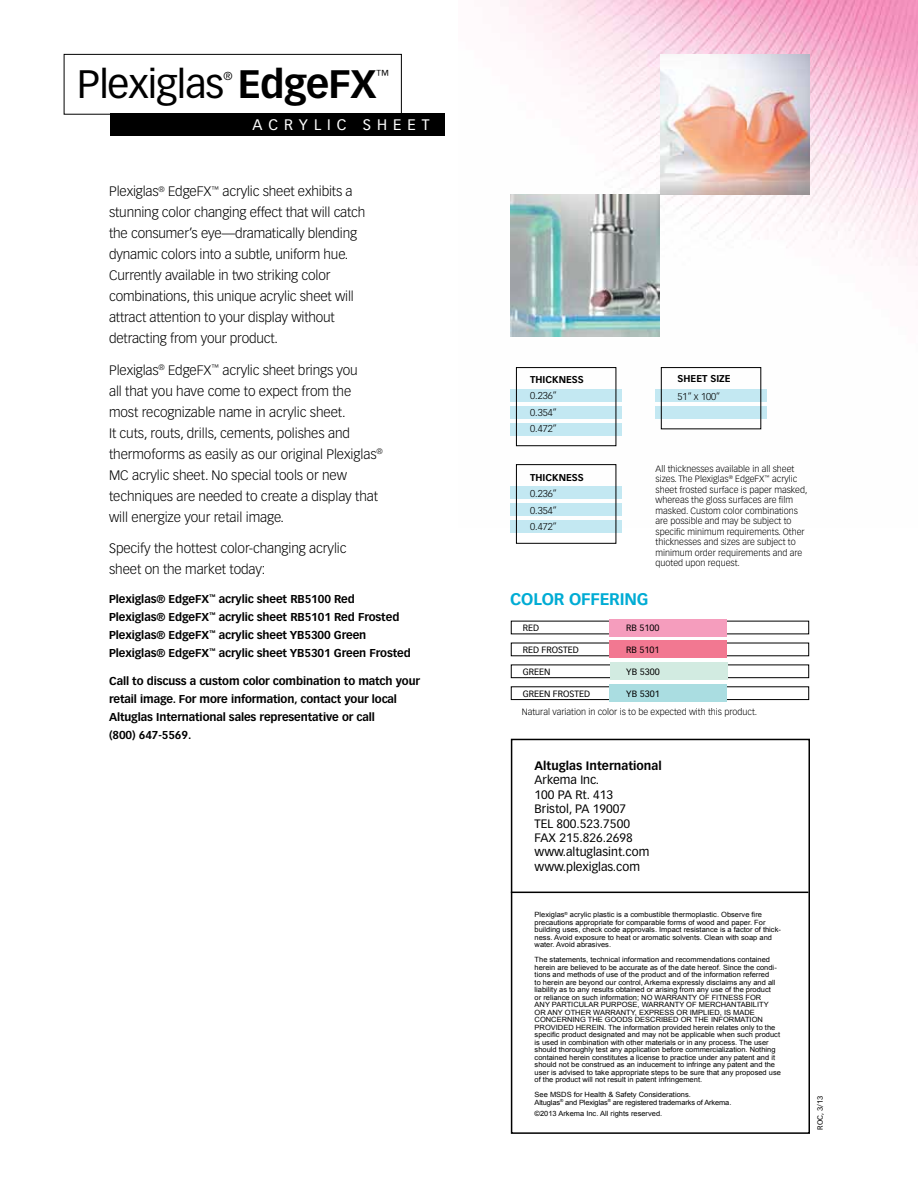
<style>
.page{position:relative;width:918px;height:1188px;background:#fff}
.page>*{position:absolute;margin:0;border:0;box-sizing:border-box;transform-origin:0 0}
.t1{font:39px "Vectora LH";letter-spacing:-.02em;color:#000}
.t2{font:700 16.5px "Vectora LT Std";letter-spacing:-.01em;color:#00acd4}
.t3{font:15px "Vectora LH";letter-spacing:.4em;color:#fff}
.t4{font:300 13.95px "Univers";color:#000}
.t5{font:300 13.5px/21px "Vectora LT Std";letter-spacing:-.01em;color:#000}
.t6{font:12px/14.4px "Vectora LT Std";color:#000}
.t7{font:700 12px "Vectora LT Std";color:#000}
.t8{font:11.4px "Vectora LH";color:#000}
.t9{font:700 11.25px/18px "Vectora LT Std";letter-spacing:-.01em;color:#000}
.t10{font:300 9.75px/16.5px "Vectora LT Std";color:#000;text-align:justify}
.t11{font:700 9.75px "Vectora LT Std";color:#000}
.t12{font:300 9px/10.5px "Vectora LT Std";color:#000}
.t13{font:9px "Vectora LT Std";color:#000}
.t14{font:7.5px "Vectora LT Std";color:#000}
.t15{font:7.2px/7.5px "Arial";color:#000;scale:1.04 1}
.t16{font:7.2px/7.5px "Arial";letter-spacing:-.02em;color:#000;scale:1.04 1}
.s1{font-weight:700}
</style>
<div class="page">
<img style="left:508px;top:0;width:410px;height:527px">
<div style="left:511px;top:739px;width:299px;height:395px;border:2px solid #000"></div>
<hr style="left:511px;top:892px;width:297px;height:1px;background:#000">
<div style="left:656px;top:406px;width:111px;height:13px;background:#c3e8f2"></div>
<div style="left:656px;top:390px;width:111px;height:12px;background:#c3e8f2"></div>
<div style="left:661px;top:367px;width:100px;height:62px;border:1px solid #000"></div>
<div style="left:510px;top:406px;width:111px;height:12px;background:#c3e8f2"></div>
<div style="left:510px;top:423px;width:111px;height:13px;background:#c3e8f2"></div>
<div style="left:510px;top:389px;width:111px;height:13px;background:#c3e8f2"></div>
<div style="left:516px;top:367px;width:100px;height:79px;border:1px solid #000"></div>
<div style="left:510px;top:503px;width:111px;height:13px;background:#c3e8f2"></div>
<div style="left:510px;top:521px;width:111px;height:12px;background:#c3e8f2"></div>
<div style="left:510px;top:487px;width:111px;height:12px;background:#c3e8f2"></div>
<div style="left:516px;top:464px;width:100px;height:80px;border:1px solid #000"></div>
<div style="left:511px;top:664px;width:298px;height:14px;border:1px solid #000"></div>
<div style="left:511px;top:686px;width:298px;height:14px;border:1px solid #000"></div>
<div style="left:610px;top:662px;width:117px;height:18px;background:#d2ebe1"></div>
<div style="left:609px;top:640px;width:117px;height:18px;background:#f27891"></div>
<div style="left:609px;top:684px;width:117px;height:18px;background:#aadde1"></div>
<div style="left:609px;top:619px;width:117px;height:17px;background:#f59dbd"></div>
<div style="left:64px;top:54px;width:338px;height:61px;border:1px solid #000"></div>
<div style="left:110px;top:113px;width:335px;height:23px;background:#000"></div>
<img style="left:511px;top:195px;width:149px;height:141px">
<img style="left:660px;top:54px;width:150px;height:141px">
<h1 class="t1" style="left:77px;top:62px;width:301px">Plexiglas <span class="s1">EdgeFX</span></h1>
<h3 class="t8" style="left:223px;top:69px;width:11px">®</h3>
<h3 class="t4" style="left:376px;top:67px;width:15px">™</h3>
<h3 class="t3" style="left:253px;top:116px;width:179px">ACRYLIC SHEET</h3>
<p class="t5" style="left:109px;top:181px;width:258px">Plexiglas<sup>®</sup> EdgeFX<sup>™</sup> acrylic sheet exhibits a stunning color changing effect that will catch the consumer’s eye—dramatically blending dynamic colors into a subtle, uniform hue.<br>Currently available in two striking color combinations, this unique acrylic sheet will attract attention to your display without detracting from your product.</p>
<p class="t5" style="left:109px;top:360px;width:275px">Plexiglas<sup>®</sup> EdgeFX<sup>™</sup> acrylic sheet brings you<br>all that you have come to expect from the most recognizable name in acrylic sheet.<br>It cuts, routs, drills, cements, polishes and thermoforms as easily as our original Plexiglas<sup>® </sup>MC acrylic sheet. No special tools or new techniques are needed to create a display that will energize your retail image.</p>
<h3 class="t5" style="left:109px;top:538px;width:239px">Specify the hottest color-changing acrylic sheet on the market today:</h3>
<h3 class="t9" style="left:109px;top:590px;width:303px">Plexiglas® EdgeFX<sup>™</sup> acrylic sheet RB5100 Red Plexiglas® EdgeFX<sup>™</sup> acrylic sheet RB5101 Red Frosted Plexiglas® EdgeFX<sup>™</sup> acrylic sheet YB5300 Green Plexiglas® EdgeFX<sup>™</sup> acrylic sheet YB5301 Green Frosted</h3>
<h3 class="t9" style="left:109px;top:672px;width:312px">Call to discuss a custom color combination to match your retail image. For more information, contact your local Altuglas International sales representative or call<br>(800) 647-5569.</h3>
<h3 class="t11" style="left:530px;top:374px;width:49px">Thickness</h3>
<h3 class="t10" style="left:530px;top:388px;width:28px">0.236” 0.354” 0.472”</h3>
<h3 class="t11" style="left:530px;top:471px;width:49px">Thickness</h3>
<h3 class="t10" style="left:530px;top:485px;width:28px">0.236” 0.354” 0.472”</h3>
<h3 class="t11" style="left:678px;top:373px;width:55px">Sheet Size</h3>
<h3 class="t10" style="left:678px;top:388px;width:44px">51” x 100”</h3>
<p class="t12" style="left:656px;top:463px;width:153px">All thicknesses available in all sheet sizes. The Plexiglas<sup>®</sup> EdgeFX<sup>™</sup> acrylic sheet frosted surface is paper masked, whereas the gloss surfaces are film masked. Custom color combinations are possible and may be subject to specific minimum requirements. Other thicknesses and sizes are subject to minimum order requirements and are quoted upon request.</p>
<h2 class="t2" style="left:510px;top:589px;width:140px">COLOR OFFERING</h2>
<p class="t13" style="left:523px;top:622px;width:18px">RED</p>
<p class="t13" style="left:626px;top:622px;width:35px">RB 5100</p>
<p class="t13" style="left:523px;top:644px;width:58px">RED FROSTED</p>
<p class="t13" style="left:626px;top:644px;width:35px">RB 5101</p>
<p class="t13" style="left:523px;top:666px;width:29px">GREEN</p>
<p class="t13" style="left:626px;top:666px;width:35px">YB 5300</p>
<p class="t13" style="left:523px;top:688px;width:69px">GREEN FROSTED</p>
<p class="t13" style="left:626px;top:688px;width:35px">YB 5301</p>
<p class="t12" style="left:522px;top:707px;width:237px">Natural variation in color is to be expected with this product.</p>
<h3 class="t7" style="left:535px;top:758px;width:129px">Altuglas International</h3>
<h3 class="t6" style="left:535px;top:773px;width:116px">Arkema Inc.<br>100 PA Rt. 413<br>Bristol, PA 19007<br>TEL 800.523.7500<br>FAX 215.826.2698 www.altuglasint.com www.plexiglas.com</h3>
<p class="t15" style="left:535px;top:911px;width:238px">Plexiglas<sup>®</sup> acrylic plastic is a combustible thermoplastic. Observe fire precautions appropriate for comparable forms of wood and paper. For building uses, check code approvals. Impact resistance is a factor of thick&shy;ness. Avoid exposure to heat or aromatic solvents. Clean with soap and water. Avoid abrasives.</p>
<p class="t15" style="left:535px;top:956px;width:238px">The statements, technical information and recommendations contained herein are believed to be accurate as of the date hereof. Since the condi&shy;tions and methods of use of the product and of the information referred<br>to herein are beyond our control, Arkema expressly disclaims any and all liability as to any results obtained or arising from any use of the product<br>or reliance on such information; NO WARRANTY OF FITNESS FOR<br>ANY PARTICULAR PURPOSE, WARRANTY OF MERCHANTABILITY OR ANY OTHER WARRANTY, EXPRESS OR IMPLIED, IS MADE CONCERNING THE GOODS DESCRIBED OR THE INFORMATION PROVIDED HEREIN. The information provided herein relates only to the specific product designated and may not be applicable when such product is used in combination with other materials or in any process. The user should thoroughly test any application before commercialization. Nothing contained herein constitutes a license to practice under any patent and it should not be construed as an inducement to infringe any patent and the user is advised to take appropriate steps to be sure that any proposed use of the product will not result in patent infringement.</p>
<p class="t16" style="left:535px;top:1091px;width:191px">See MSDS for Health &amp; Safety Considerations.<br>Altuglas<sup>®</sup> and Plexiglas<sup>®</sup> are registered trademarks of Arkema.</p>
<p class="t15" style="left:535px;top:1109px;width:124px">©2013 Arkema Inc. All rights reserved.</p>
<p class="t14" style="left:816px;top:1130px;width:35px;rotate:-90deg">ROC, 3/13</p>
</div>
